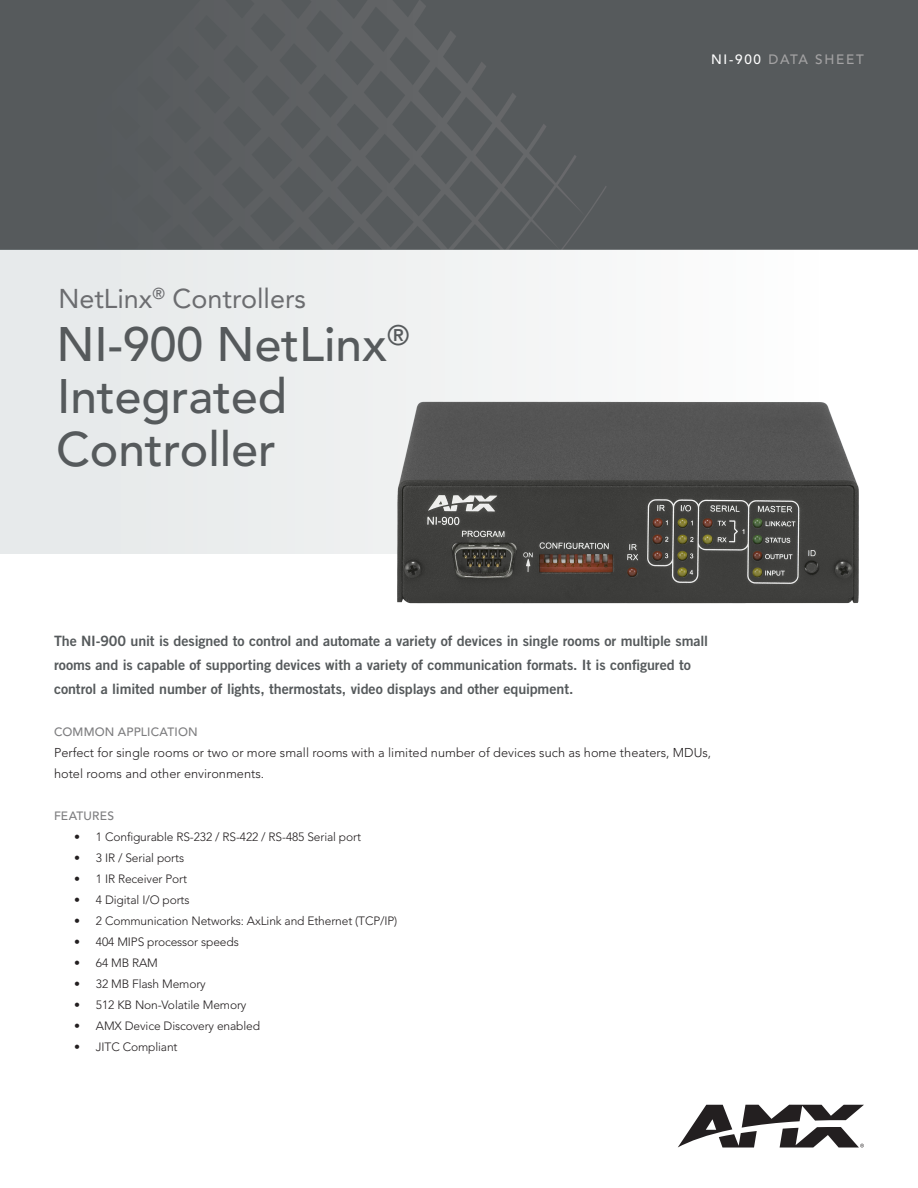
<style>
.page{position:relative;width:918px;height:1188px;background:#fff}
.page>*{position:absolute;margin:0;border:0;box-sizing:border-box;transform-origin:0 0}
.DS_Head_Line2{font:500 48px "Avenir";color:#565a5c}
.DS_Head_Line1{font:27px "Avenir";color:#6c6d70}
.DS_Intro_Text{font:14.25px/24px "Trade Gothic Bold Two";letter-spacing:-.005em;color:#565a5c}
.t1{font:500 13.5px "Avenir";letter-spacing:.13em;color:#a3a2a3}
.DS_Body_Text{font:300 12.75px/21px "Avenir";color:#231f20}
.DS_Bullet_Body_Text{font:300 12px "Avenir";letter-spacing:-.01em;color:#231f20}
.DS_Subhead_Text{font:500 12px "Avenir";letter-spacing:.015em;color:#7d7d7f}
.s1{color:#fff}
</style>
<div class="page">
<div style="left:0;top:0;width:918px;height:250px;background:#565a5c"></div>
<svg style="left:0;top:0;width:607px;height:250px"></svg>
<svg style="left:678px;top:1105px;width:186px;height:43px"></svg>
<div style="left:0;top:250px;width:918px;height:304px;background:linear-gradient(to right,#e4e7e8,#fff)"></div>
<img style="left:386px;top:392px;width:483px;height:212px">
<p class="DS_Head_Line1" style="left:58px;top:283px;width:249px">NetLinx<sup>®</sup> Controllers</p>
<p class="DS_Head_Line2" style="left:56px;top:316px;width:355px">NI-900 NetLinx<sup>®</sup></p>
<p class="DS_Head_Line2" style="left:57px;top:369px;width:232px">Integrated</p>
<p class="DS_Head_Line2" style="left:56px;top:421px;width:221px">Controller</p>
<p class="t1" style="left:711px;top:52px;width:154px"><span class="s1">NI-900</span> DATA SHEET</p>
<p class="DS_Intro_Text" style="left:54px;top:629px;width:656px">The NI-900 unit is designed to control and automate a variety of devices in single rooms or multiple small rooms and is capable of supporting devices with a variety of communication formats. It is configured to control a limited number of lights, thermostats, video displays and other equipment.</p>
<p class="DS_Subhead_Text" style="left:54px;top:725px;width:145px">COMMON APPLICATION</p>
<p class="DS_Body_Text" style="left:54px;top:742px;width:659px">Perfect for single rooms or two or more small rooms with a limited number of devices such as home theaters, MDUs, hotel rooms and other environments.</p>
<p class="DS_Subhead_Text" style="left:54px;top:809px;width:62px">FEATURES</p>
<p class="DS_Bullet_Body_Text" style="left:74px;top:830px;width:288px">• 1 Configurable RS-232 / RS-422 / RS-485 Serial port</p>
<p class="DS_Bullet_Body_Text" style="left:74px;top:851px;width:111px">• 3 IR / Serial ports</p>
<p class="DS_Bullet_Body_Text" style="left:74px;top:872px;width:114px">• 1 IR Receiver Port</p>
<p class="DS_Bullet_Body_Text" style="left:74px;top:893px;width:117px">• 4 Digital I/O ports</p>
<p class="DS_Bullet_Body_Text" style="left:74px;top:914px;width:325px">• 2 Communication Networks: AxLink and Ethernet (TCP/IP)</p>
<p class="DS_Bullet_Body_Text" style="left:74px;top:935px;width:166px">• 404 MIPS processor speeds</p>
<p class="DS_Bullet_Body_Text" style="left:74px;top:956px;width:85px">• 64 MB RAM</p>
<p class="DS_Bullet_Body_Text" style="left:74px;top:977px;width:133px">• 32 MB Flash Memory</p>
<p class="DS_Bullet_Body_Text" style="left:74px;top:998px;width:174px">• 512 KB Non-Volatile Memory</p>
<p class="DS_Bullet_Body_Text" style="left:74px;top:1019px;width:187px">• AMX Device Discovery enabled</p>
<p class="DS_Bullet_Body_Text" style="left:74px;top:1040px;width:105px">• JITC Compliant</p>
</div>
